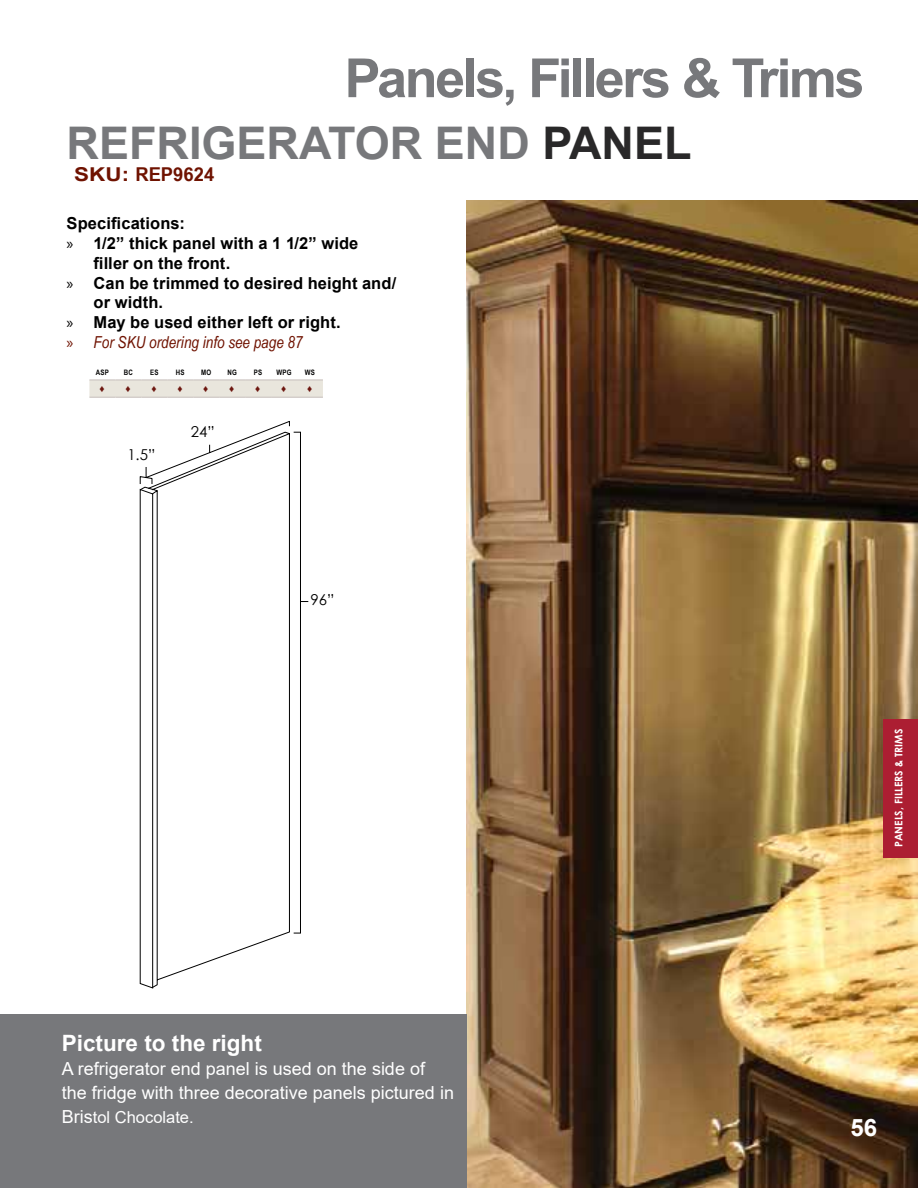
<style>
.page{position:relative;width:918px;height:1188px;background:#fff}
.page>*{position:absolute;margin:0;border:0;box-sizing:border-box;transform-origin:0 0}
.t1{font:700 54px "Arial";letter-spacing:-.045em;color:#77787b}
.t2{font:700 45px "Arial";color:#77787b}
.t3{font:700 24px "Arial";color:#fff}
.t4{font:700 22.5px "Arial";color:#fff}
.t5{font:700 19.05px "Arial Narrow";color:#6f1200;scale:1.18 1}
.t6{font:18px/24px "Arial";color:#fff}
.t7{font:700 16.5px "Arial";letter-spacing:.005em;color:#000}
.t8{font:italic 16.5px "Arial Narrow";color:#6f1200}
.t9{font:16.5px "Arial";color:#fff}
.t10{font:15px "Century Gothic";color:#000}
.t11{font:700 10.5px "Century Gothic";color:#fff}
.t12{font:700 10.05px "Arial Narrow";color:#6d1710}
.t13{font:700 7.5px "Arial Narrow";letter-spacing:.02em;color:#000}
.s1{color:#292829}
.s2{font-family:"Arial"}
.s3{font-family:"Myriad Pro";font-weight:400}
.s4{font-family:"Myriad Pro";font-style:normal}
.s5{font-size:18px}
</style>
<div class="page">
<img style="left:467px;top:200px;width:451px;height:988px">
<div style="left:0;top:1015px;width:467px;height:173px;background:#77787b"></div>
<svg style="left:139px;top:421px;width:151px;height:568px"></svg>
<svg style="left:293px;top:431px;width:16px;height:503px"></svg>
<div style="left:884px;top:719px;width:34px;height:138px;background:#ac1e32"></div>
<svg style="left:89px;top:379px;width:234px;height:19px;background:#e5e2da"></svg>
<h1 class="t1" style="left:345px;top:40px;width:522px">Panels, Fillers &amp; Trims</h1>
<h2 class="t2" style="left:67px;top:112px;width:627px">REFRIGERATOR END <span class="s1">PANEL</span></h2>
<p class="t5" style="left:74px;top:160px;width:120px"><span class="s2">SKU:</span> REP9624</p>
<p class="t7" style="left:67px;top:212px;width:120px">Specifications:</p>
<p class="t7" style="left:67px;top:231px;width:293px"><span class="s3">»</span> 1/2” thick panel with a 1 1/2” wide</p>
<p class="t7" style="left:94px;top:251px;width:138px">filler on the front.</p>
<p class="t7" style="left:67px;top:271px;width:331px"><span class="s3">»</span> Can be trimmed to desired height and/</p>
<p class="t7" style="left:94px;top:291px;width:71px">or width.</p>
<p class="t7" style="left:67px;top:311px;width:276px"><span class="s3">»</span> May be used either left or right.</p>
<p class="t8" style="left:67px;top:331px;width:237px"><span class="s4">»</span> For SKU ordering info see page 87</p>
<p class="t13" style="left:96px;top:367px;width:14px">ASP</p>
<p class="t13" style="left:124px;top:367px;width:11px">BC</p>
<p class="t13" style="left:150px;top:367px;width:10px">ES</p>
<p class="t13" style="left:176px;top:367px;width:10px">HS</p>
<p class="t13" style="left:201px;top:367px;width:12px">MO</p>
<p class="t13" style="left:227px;top:367px;width:11px">NG</p>
<p class="t13" style="left:254px;top:367px;width:10px">PS</p>
<p class="t13" style="left:277px;top:367px;width:17px">WPG</p>
<p class="t13" style="left:305px;top:367px;width:12px">WS</p>
<p class="t12" style="left:100px;top:381px;width:7px">♦</p>
<p class="t12" style="left:126px;top:381px;width:7px">♦</p>
<p class="t12" style="left:152px;top:381px;width:7px">♦</p>
<p class="t12" style="left:178px;top:381px;width:7px">♦</p>
<p class="t12" style="left:204px;top:381px;width:7px">♦</p>
<p class="t12" style="left:230px;top:381px;width:7px">♦</p>
<p class="t12" style="left:256px;top:381px;width:7px">♦</p>
<p class="t12" style="left:282px;top:381px;width:7px">♦</p>
<p class="t12" style="left:307px;top:381px;width:7px">♦</p>
<p class="t10" style="left:127px;top:444px;width:30px">1.5”</p>
<p class="t10" style="left:191px;top:422px;width:25px">24”</p>
<p class="t10" style="left:311px;top:589px;width:25px">96”</p>
<p class="t11" style="left:891px;top:847px;width:120px;rotate:-90deg">PANELS, FILLERS &amp; TRIMS</p>
<h3 class="t4" style="left:62px;top:1027px;width:202px">Picture to the right</h3>
<p class="t6" style="left:62px;top:1057px;width:394px">A refrigerator end panel is used on the side of the fridge with three decorative panels pictured in</p>
<p class="t9" style="left:62px;top:1106px;width:133px"><span class="s5">Bris</span>tol Chocolate.</p>
<h3 class="t3" style="left:850px;top:1111px;width:28px">56</h3>
</div>
